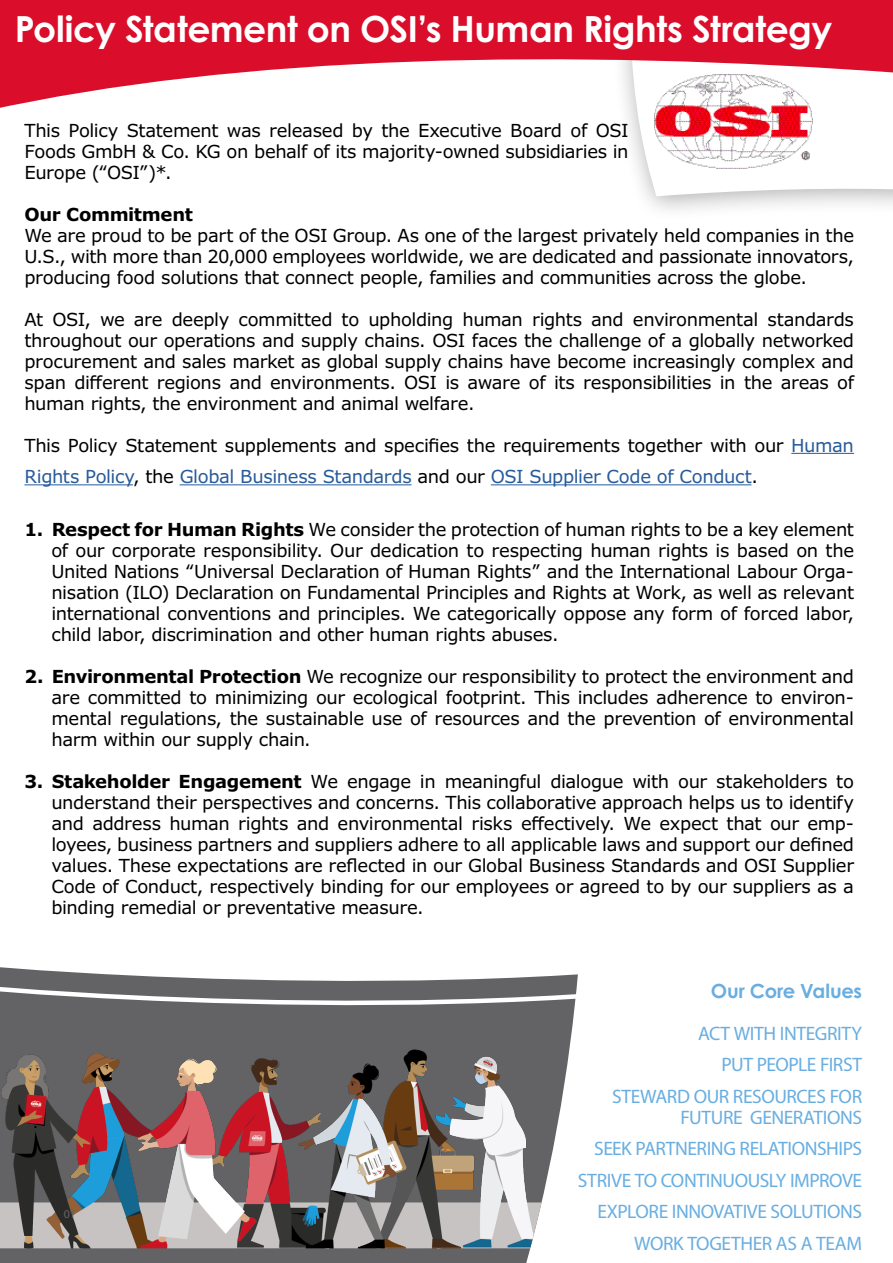
<style>
.page{position:relative;width:893px;height:1263px;background:#fff}
.page>*{position:absolute;margin:0;border:0;box-sizing:border-box;transform-origin:0 0}
.t1{font:700 36px "Century Gothic Pro";letter-spacing:-.015em;color:#fff}
.t2{font:19.5px/31.5px "Myriad Pro";letter-spacing:-.02em;color:#68aee1;text-align:right}
.t3{font:700 19.5px "Century Gothic Pro";letter-spacing:-.01em;color:#68aee1}
.t4{font:18px/21px "Verdana Pro";letter-spacing:-.02em;color:#000;text-align:justify}
.t5{font:700 18px "Verdana Pro";letter-spacing:-.02em;color:#000}
.t6{font:12px "Myriad Pro";color:#636365}
.s1{color:#275b9b}
.s2{font-weight:700}
</style>
<div class="page">
<div style="left:0;top:1248px;width:531px;height:15px;background:#636365"></div>
<img style="left:0;top:1039px;width:571px;height:209px">
<svg style="left:0;top:967px;width:578px;height:72px"></svg>
<svg style="left:629px;top:111px;width:264px;height:100px"></svg>
<img style="left:655px;top:111px;width:158px;height:57px">
<svg style="left:0;top:0;width:893px;height:111px;fill:#da0e2b"></svg>
<hr style="left:791px;top:453px;width:63px;height:1px;background:#275b9b">
<hr style="left:24px;top:484px;width:109px;height:1px;background:#275b9b">
<hr style="left:180px;top:484px;width:231px;height:1px;background:#275b9b">
<hr style="left:491px;top:484px;width:260px;height:1px;background:#275b9b">
<h1 class="t1" style="left:15px;top:7px;width:819px">Policy Statement on OSI’s Human Rights Strategy</h1>
<p class="t4" style="left:24px;top:120px;width:606px">This Policy Statement was released by the Executive Board of OSI Foods GmbH &amp; Co. KG on behalf of its majority-owned subsidiaries in Europe (“OSI”)*.</p>
<p class="t5" style="left:24px;top:202px;width:170px">Our Commitment</p>
<p class="t4" style="left:24px;top:225px;width:831px">We are proud to be part of the OSI Group. As one of the largest privately held companies in the U.S., with more than 20,000 employees worldwide, we are dedicated and passionate innovators, producing food solutions that connect people, families and communities across the globe.</p>
<p class="t4" style="left:24px;top:309px;width:831px">At OSI, we are deeply committed to upholding human rights and environmental standards throughout our operations and supply chains. OSI faces the challenge of a globally networked procurement and sales market as global supply chains have become increasingly complex and span different regions and environments. OSI is aware of its responsibilities in the areas of human rights, the environment and animal welfare.</p>
<p class="t4" style="left:24px;top:430px;width:831px;line-height:31.5px">This Policy Statement supplements and specifies the requirements together with our <span class="s1">Human<br>Rights Policy</span>, the <span class="s1">Global Business Standards</span> and our <span class="s1">OSI Supplier Code of Conduct</span>.</p>
<p class="t4" style="left:51px;top:519px;width:804px;text-indent:-27px"><span class="s2">1. Respect for Human Rights</span> We consider the protection of human rights to be a key element of our corporate responsibility. Our dedication to respecting human rights is based on the United Nations “Universal Declaration of Human Rights” and the International Labour Orga&shy;nisation (ILO) Declaration on Fundamental Principles and Rights at Work, as well as relevant international conventions and principles. We categorically oppose any form of forced labor, child labor, discrimination and other human rights abuses.</p>
<p class="t4" style="left:51px;top:666px;width:804px;text-indent:-27px"><span class="s2">2. Environmental Protection</span> We recognize our responsibility to protect the environment and are committed to minimizing our ecological footprint. This includes adherence to environ&shy;mental regulations, the sustainable use of resources and the prevention of environmental harm within our supply chain.</p>
<p class="t4" style="left:51px;top:771px;width:804px;text-indent:-27px"><span class="s2">3. Stakeholder Engagement</span> We engage in meaningful dialogue with our stakeholders to understand their perspectives and concerns. This collaborative approach helps us to identify and address human rights and environmental risks effectively. We expect that our emp&shy;loyees, business partners and suppliers adhere to all applicable laws and support our defined values. These expectations are reflected in our Global Business Standards and OSI Supplier Code of Conduct, respectively binding for our employees or agreed to by our suppliers as a binding remedial or preventative measure.</p>
<p class="t6" style="left:64px;top:1207px;width:13px">01</p>
<p class="t3" style="left:711px;top:978px;width:153px">Our Core Values</p>
<p class="t2" style="left:612px;top:1017px;width:251px">ACT WITH INTEGRITY<br>PUT PEOPLE FIRST<br>STEWARD OUR RESOURCES FOR</p>
<p class="t2" style="left:578px;top:1101px;width:286px">FUTURE GENERATIONS<br>SEEK PARTNERING RELATIONSHIPS<br>STRIVE TO CONTINUOUSLY IMPROVE<br>EXPLORE INNOVATIVE SOLUTIONS<br>WORK TOGETHER AS A TEAM</p>
</div>
